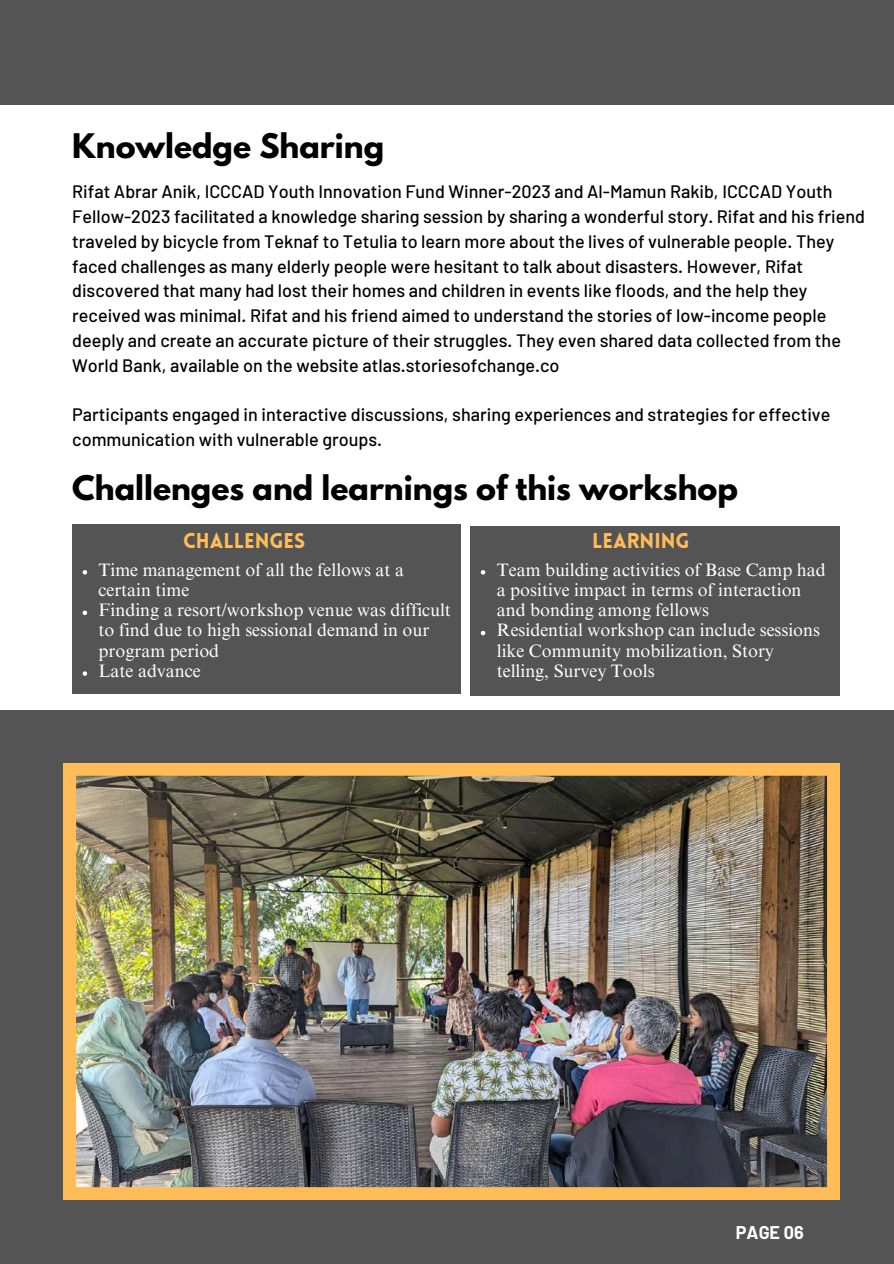
<style>
.page{position:relative;width:894px;height:1264px;background:#fff}
.page>*{position:absolute;margin:0;border:0;box-sizing:border-box;transform-origin:0 0}
.t1{font:700 30px "League Spartan";color:#000}
.t2{font:900 21px "Lovelo";color:#ffbd59}
.t3{font:500 18px/24.8px "Barlow";color:#000}
.t4{font:18px/20.2px "Times NRMT Pro";color:#fff}
.t5{font:700 18px "Barlow";color:#fff}
</style>
<div class="page">
<div style="left:0;top:0;width:893px;height:105px;background:#545454"></div>
<div style="left:0;top:711px;width:893px;height:552px;background:#545454"></div>
<img style="left:64px;top:763px;width:775px;height:436px">
<div style="left:72px;top:524px;width:388px;height:169px;background:#545454"></div>
<div style="left:470px;top:526px;width:369px;height:169px;background:#545454"></div>
<svg style="left:83px;top:570px;width:4px;height:4px"></svg>
<svg style="left:83px;top:610px;width:4px;height:5px"></svg>
<svg style="left:83px;top:671px;width:4px;height:5px"></svg>
<svg style="left:480px;top:570px;width:5px;height:4px"></svg>
<svg style="left:480px;top:631px;width:5px;height:4px"></svg>
<h1 class="t1" style="left:72px;top:131px;width:313px">Knowledge Sharing</h1>
<p class="t3" style="left:72px;top:179px;width:794px">Rifat Abrar Anik, ICCCAD Youth Innovation Fund Winner-2023 and Al-Mamun Rakib, ICCCAD Youth Fellow-2023 facilitated a knowledge sharing session by sharing a wonderful story. Rifat and his friend traveled by bicycle from Teknaf to Tetulia to learn more about the lives of vulnerable people. They faced challenges as many elderly people were hesitant to talk about disasters. However, Rifat discovered that many had lost their homes and children in events like floods, and the help they received was minimal. Rifat and his friend aimed to understand the stories of low-income people deeply and create an accurate picture of their struggles. They even shared data collected from the World Bank, available on the website atlas.storiesofchange.co</p>
<p class="t3" style="left:72px;top:401px;width:759px">Participants engaged in interactive discussions, sharing experiences and strategies for effective communication with vulnerable groups.</p>
<h1 class="t1" style="left:72px;top:473px;width:667px">Challenges and learnings of this workshop</h1>
<p class="t2" style="left:183px;top:531px;width:124px">CHALLENGES</p>
<p class="t2" style="left:592px;top:531px;width:99px">LEARNING</p>
<p class="t4" style="left:99px;top:561px;width:354px">Time management of all the fellows at a certain time<br>Finding a resort/workshop venue was difficult to find due to high sessional demand in our program period<br>Late advance</p>
<p class="t4" style="left:496px;top:561px;width:330px">Team building activities of Base Camp had a positive impact in terms of interaction and bonding among fellows<br>Residential workshop can include sessions like Community mobilization, Story telling, Survey Tools</p>
<p class="t5" style="left:735px;top:1221px;width:69px">PAGE 06</p>
</div>
